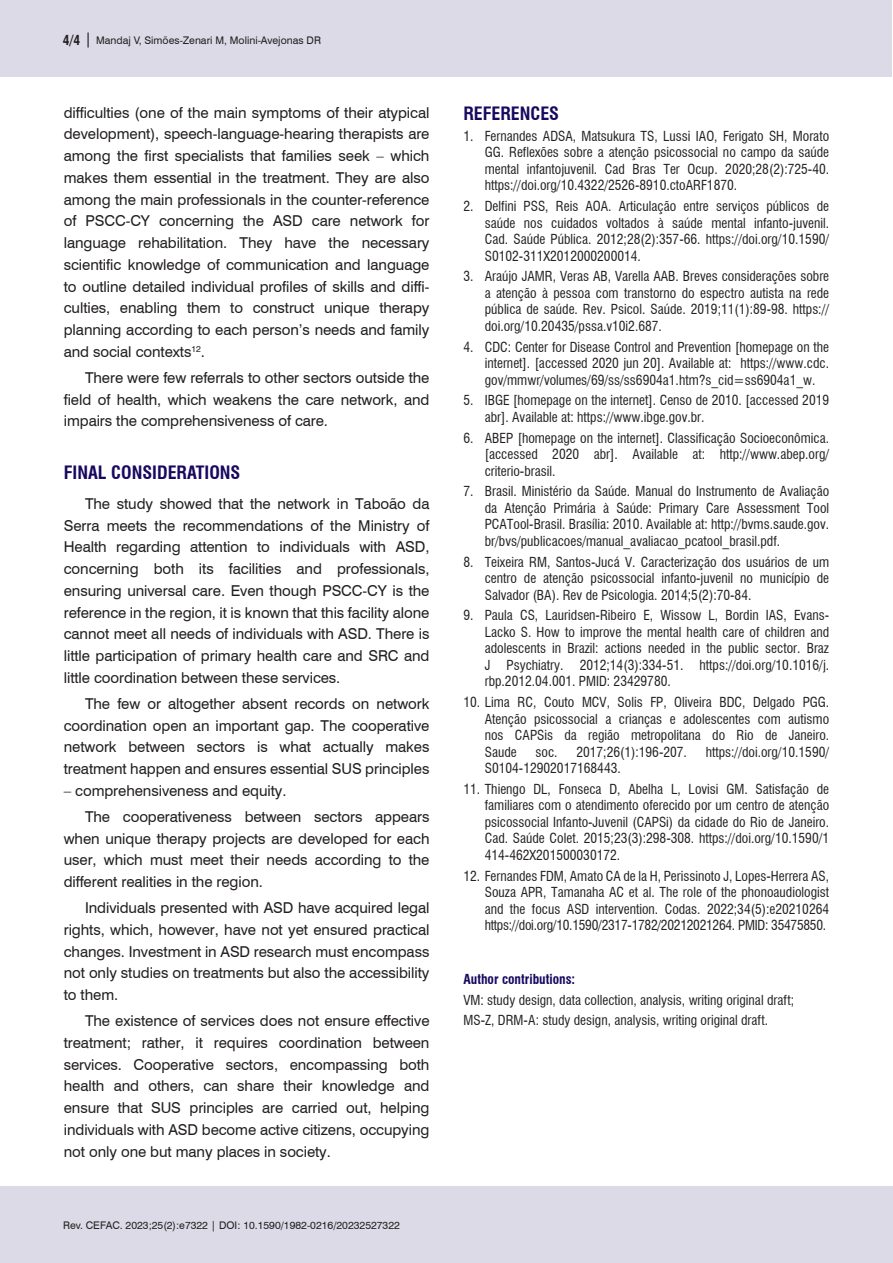
<style>
.page{position:relative;width:893px;height:1263px;background:#fff}
.page>*{position:absolute;margin:0;border:0;box-sizing:border-box;transform-origin:0 0}
.Nivel_1{font:700 condensed 18px "Swiss 721 BT";color:#18085f}
.Corpo_do_texto_INGL{font:15px/21.8px "Swiss 721 BT";letter-spacing:-.005em;color:#231f20;text-align:justify}
.Contibuição_autor{font:condensed 13.5px/16.5px "Swiss 721 BT";color:#231f20;text-align:justify}
.Contibuição_autor_t{font:700 condensed 13.5px "Swiss 721 BT";color:#18085f}
.t1{font:10.5px "Swiss 721 BT";color:#231f20}
.s1{font-weight:700;font-stretch:condensed;font-size:13.5px}
.s2{font-size:15px}
</style>
<div class="page">
<div style="left:0;top:1186px;width:892px;height:77px;background:#dcdae7"></div>
<div style="left:0;top:0;width:892px;height:77px;background:#dcdae7"></div>
<p class="t1" style="left:63px;top:33px;width:260px"><span class="s1">4/4</span> <span class="s2">|</span> Mandaj V, Simões-Zenari M, Molini-Avejonas DR</p>
<p class="Corpo_do_texto_INGL" style="left:64px;top:101px;width:367px">difficulties (one of the main symptoms of their atypical development), speech-language-hearing therapists are among the first specialists that families seek – which makes them essential in the treatment. They are also among the main professionals in the counter-reference of PSCC-CY concerning the ASD care network for language rehabilitation. They have the necessary scientific knowledge of communication and language to outline detailed individual profiles of skills and diffi&shy;culties, enabling them to construct unique therapy planning according to each person’s needs and family and social contexts<sup>12</sup>.</p>
<p class="Corpo_do_texto_INGL" style="left:64px;top:366px;width:367px;text-indent:21px">There were few referrals to other sectors outside the field of health, which weakens the care network, and impairs the comprehensiveness of care.</p>
<p class="Nivel_1" style="left:64px;top:461px;width:178px">FINAL CONSIDERATIONS</p>
<p class="Corpo_do_texto_INGL" style="left:64px;top:492px;width:367px;text-indent:21px">The study showed that the network in Taboão da Serra meets the recommendations of the Ministry of Health regarding attention to individuals with ASD, concerning both its facilities and professionals, ensuring universal care. Even though PSCC-CY is the reference in the region, it is known that this facility alone cannot meet all needs of individuals with ASD. There is little participation of primary health care and SRC and little coordination between these services.</p>
<p class="Corpo_do_texto_INGL" style="left:64px;top:692px;width:367px;text-indent:21px">The few or altogether absent records on network coordination open an important gap. The cooperative network between sectors is what actually makes treatment happen and ensures essential SUS principles</p>
<p class="Corpo_do_texto_INGL" style="left:64px;top:779px;width:224px">– comprehensiveness and equity.</p>
<p class="Corpo_do_texto_INGL" style="left:64px;top:805px;width:367px;text-indent:21px">The cooperativeness between sectors appears when unique therapy projects are developed for each user, which must meet their needs according to the different realities in the region.</p>
<p class="Corpo_do_texto_INGL" style="left:64px;top:896px;width:367px;text-indent:21px">Individuals presented with ASD have acquired legal rights, which, however, have not yet ensured practical changes. Investment in ASD research must encompass not only studies on treatments but also the accessibility to them.</p>
<p class="Corpo_do_texto_INGL" style="left:64px;top:1009px;width:367px;text-indent:21px">The existence of services does not ensure effective treatment; rather, it requires coordination between services. Cooperative sectors, encompassing both health and others, can share their knowledge and ensure that SUS principles are carried out, helping individuals with ASD become active citizens, occupying not only one but many places in society.</p>
<p class="t1" style="left:63px;top:1218px;width:338px">Rev. CEFAC. 2023;25(2):e7322 | DOI: 10.1590/1982-0216/20232527322</p>
<p class="Nivel_1" style="left:463px;top:103px;width:97px">REFERENCES</p>
<p class="Contibuição_autor" style="left:485px;top:128px;width:346px;text-indent:-21px">1. Fernandes ADSA, Matsukura TS, Lussi IAO, Ferigato SH, Morato GG. Reflexões sobre a atenção psicossocial no campo da saúde mental infantojuvenil. Cad Bras Ter Ocup. 2020;28(2):725-40. https://doi.org/10.4322/2526-8910.ctoARF1870.</p>
<p class="Contibuição_autor" style="left:485px;top:198px;width:346px;text-indent:-21px">2. Delfini PSS, Reis AOA. Articulação entre serviços públicos de saúde nos cuidados voltados à saúde mental infanto-juvenil.<br>Cad. Saúde Pública. 2012;28(2):357-66. https://doi.org/10.1590/ S0102-311X2012000200014.</p>
<p class="Contibuição_autor" style="left:485px;top:268px;width:346px;text-indent:-21px">3. Araújo JAMR, Veras AB, Varella AAB. Breves considerações sobre a atenção à pessoa com transtorno do espectro autista na rede pública de saúde. Rev. Psicol. Saúde. 2019;11(1):89-98. https:// doi.org/10.20435/pssa.v10i2.687.</p>
<p class="Contibuição_autor" style="left:485px;top:338px;width:346px;text-indent:-21px">4. CDC: Center for Disease Control and Prevention [homepage on the internet]. [accessed 2020 jun 20]. Available at: https://www.cdc. gov/mmwr/volumes/69/ss/ss6904a1.htm?s_cid=ss6904a1_w.</p>
<p class="Contibuição_autor" style="left:485px;top:392px;width:346px;text-indent:-21px">5. IBGE [homepage on the internet]. Censo de 2010. [accessed 2019 abr]. Available at: https://www.ibge.gov.br.</p>
<p class="Contibuição_autor" style="left:485px;top:429px;width:346px;text-indent:-21px">6. ABEP [homepage on the internet]. Classificação Socioeconômica. [accessed 2020 abr]. Available at: http://www.abep.org/ criterio-brasil.</p>
<p class="Contibuição_autor" style="left:485px;top:483px;width:346px;text-indent:-21px">7. Brasil. Ministério da Saúde. Manual do Instrumento de Avaliação da Atenção Primária à Saúde: Primary Care Assessment Tool PCATool-Brasil. Brasília: 2010. Available at: http://bvms.saude.gov. br/bvs/publicacoes/manual_avaliacao_pcatool_brasil.pdf.</p>
<p class="Contibuição_autor" style="left:485px;top:553px;width:346px;text-indent:-21px">8. Teixeira RM, Santos-Jucá V. Caracterização dos usuários de um centro de atenção psicossocial infanto-juvenil no município de Salvador (BA). Rev de Psicologia. 2014;5(2):70-84.</p>
<p class="Contibuição_autor" style="left:485px;top:607px;width:346px;text-indent:-21px">9. Paula CS, Lauridsen-Ribeiro E, Wissow L, Bordin IAS, Evans-Lacko S. How to improve the mental health care of children and adolescents in Brazil: actions needed in the public sector. Braz J Psychiatry. 2012;14(3):334-51. https://doi.org/10.1016/j. rbp.2012.04.001. PMID: 23429780.</p>
<p class="Contibuição_autor" style="left:485px;top:694px;width:346px;text-indent:-21px">10. Lima RC, Couto MCV, Solis FP, Oliveira BDC, Delgado PGG.<br>Atenção psicossocial a crianças e adolescentes com autismo nos CAPSis da região metropolitana do Rio de Janeiro.<br>Saude</p>
<p class="Contibuição_autor" style="left:535px;top:743px;width:24px">soc.</p>
<p class="Contibuição_autor" style="left:576px;top:743px;width:112px">2017;26(1):196-207.</p>
<p class="Contibuição_autor" style="left:706px;top:743px;width:125px">https://doi.org/10.1590/</p>
<p class="Contibuição_autor" style="left:485px;top:760px;width:138px">S0104-12902017168443.</p>
<p class="Contibuição_autor" style="left:485px;top:781px;width:346px;text-indent:-21px">11. Thiengo DL, Fonseca D, Abelha L, Lovisi GM. Satisfação de familiares com o atendimento oferecido por um centro de atenção psicossocial Infanto-Juvenil (CAPSi) da cidade do Rio de Janeiro.<br>Cad. Saúde Colet. 2015;23(3):298-308. https://doi.org/10.1590/1<br>414-462X201500030172.</p>
<p class="Contibuição_autor" style="left:485px;top:867px;width:346px;text-indent:-21px">12. Fernandes FDM, Amato CA de la H, Perissinoto J, Lopes-Herrera AS, Souza APR, Tamanaha AC et al. The role of the phonoaudiologist and the focus ASD intervention. Codas. 2022;34(5):e20210264 https://doi.org/10.1590/2317-1782/20212021264. PMID: 35475850.</p>
<p class="Contibuição_autor_t" style="left:463px;top:971px;width:113px">Author contributions:</p>
<p class="Contibuição_autor" style="left:463px;top:992px;width:332px">VM: study design, data collection, analysis, writing original draft;</p>
<p class="Contibuição_autor" style="left:463px;top:1012px;width:306px">MS-Z, DRM-A: study design, analysis, writing original draft.</p>
</div>
